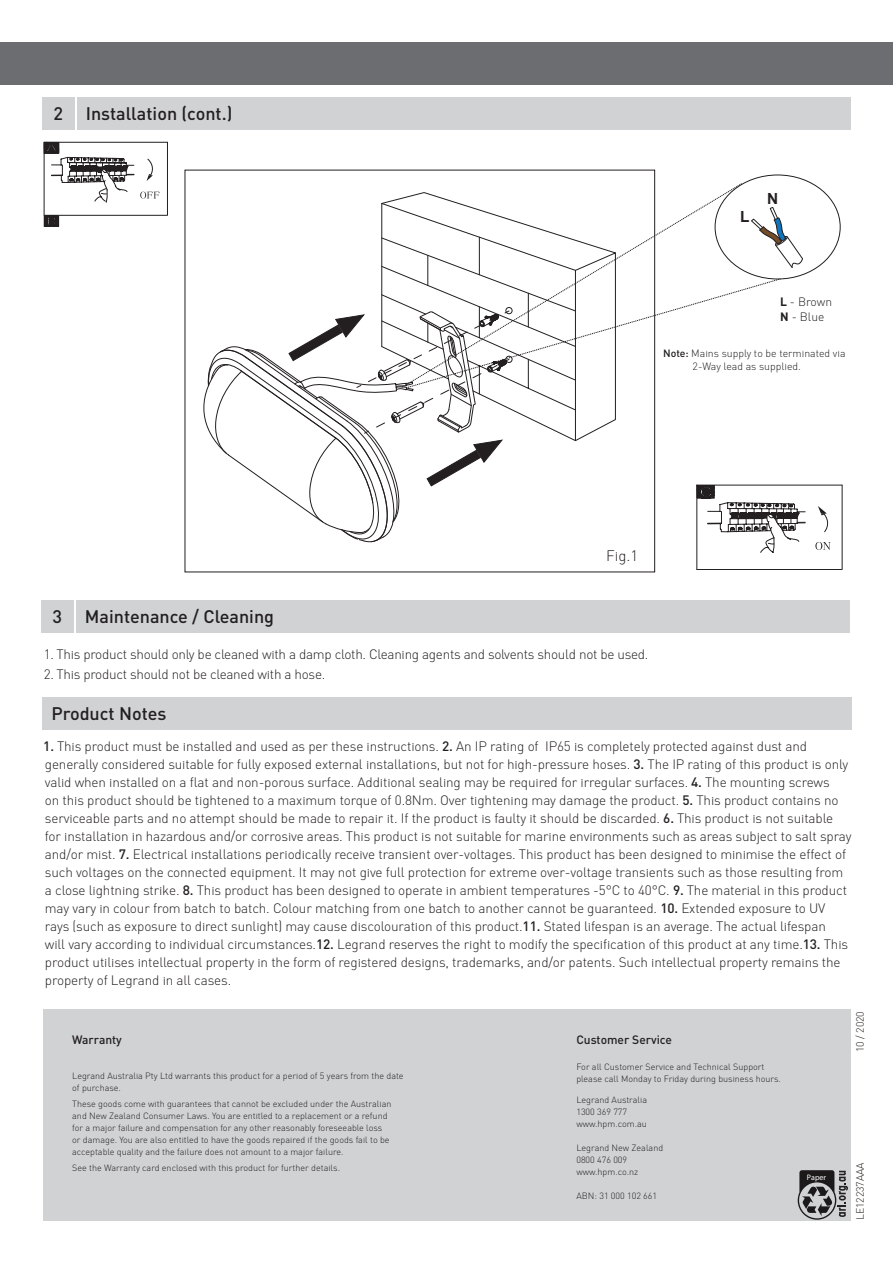
<style>
.page{position:relative;width:893px;height:1263px;background:#fff}
.page>*{position:absolute;margin:0;border:0;box-sizing:border-box;transform-origin:0 0}
.t1{font:500 18px "DIN Pro";color:#231f20}
.t2{font:700 15.3px "Arial";color:#231f20}
.t3{font:300 15px "DIN Pro";color:#231f20}
.t4{font:300 13.5px/18px "DIN Pro";letter-spacing:-.01em;color:#231f20}
.t5{font:500 12px "DIN Pro";color:#231f20}
.t6{font:300 12px/14.7px "DIN Pro";color:#231f20}
.t7{font:300 10.5px/13.2px "DIN Pro";color:#231f20}
.t8{font:300 9px/12px "DIN Pro";color:#231f20}
.t9{font:600 condensed 7.95px "ITC Avant Garde Std";color:#fff}
.s1{font-weight:700}
.s2{font-weight:500}
</style>
<div class="page">
<div style="left:0;top:43px;width:893px;height:42px;background:#6c6d70"></div>
<div style="left:43px;top:97px;width:32px;height:33px;background:#d1d2d4"></div>
<div style="left:77px;top:97px;width:773px;height:33px;background:#d1d2d4"></div>
<svg style="left:44px;top:142px;width:124px;height:85px"></svg>
<div style="left:42px;top:600px;width:32px;height:33px;background:#d1d2d4"></div>
<div style="left:76px;top:600px;width:774px;height:33px;background:#d1d2d4"></div>
<div style="left:43px;top:1009px;width:808px;height:211px;background:#d1d2d4"></div>
<div style="left:43px;top:697px;width:809px;height:32px;background:#d1d2d4"></div>
<svg style="left:798px;top:1170px;width:50px;height:50px"></svg>
<svg style="left:203px;top:192px;width:639px;height:378px"></svg>
<h1 class="t1" style="left:53px;top:102px;width:11px">2</h1>
<h1 class="t1" style="left:86px;top:102px;width:148px">Installation (cont.)</h1>
<p class="t2" style="left:740px;top:206px;width:11px">L</p>
<p class="t2" style="left:767px;top:188px;width:13px">N</p>
<p class="t6" style="left:780px;top:294px;width:53px"><span class="s1">L</span> - Brown<br><span class="s1">N</span> - Blue</p>
<p class="t7" style="left:693px;top:346px;width:154px;text-indent:-29px"><span class="s2">Note:</span> Mains supply to be terminated via<br>2-Way lead as supplied.</p>
<p class="t3" style="left:606px;top:546px;width:34px">Fig.1</p>
<h1 class="t1" style="left:53px;top:605px;width:11px">3</h1>
<h1 class="t1" style="left:85px;top:605px;width:191px">Maintenance / Cleaning</h1>
<p class="t4" style="left:44px;top:644px;width:606px">1. This product should only be cleaned with a damp cloth. Cleaning agents and solvents should not be used.</p>
<p class="t4" style="left:44px;top:665px;width:283px">2. This product should not be cleaned with a hose.</p>
<h1 class="t1" style="left:51px;top:702px;width:117px">Product Notes</h1>
<p class="t4" style="left:43px;top:737px;width:810px"><span class="s2">1.</span> This product must be installed and used as per these instructions. <span class="s2">2.</span> An IP rating of IP65 is completely protected against dust and generally considered suitable for fully exposed external installations, but not for high-pressure hoses. <span class="s2">3.</span> The IP rating of this product is only valid when installed on a flat and non-porous surface. Additional sealing may be required for irregular surfaces. <span class="s2">4.</span> The mounting screws<br>on this product should be tightened to a maximum torque of 0.8Nm. Over tightening may damage the product. <span class="s2">5.</span> This product contains no serviceable parts and no attempt should be made to repair it. If the product is faulty it should be discarded. <span class="s2">6.</span> This product is not suitable<br>for installation in hazardous and/or corrosive areas. This product is not suitable for marine environments such as areas subject to salt spray and/or mist. <span class="s2">7.</span> Electrical installations periodically receive transient over-voltages. This product has been designed to minimise the effect of such voltages on the connected equipment. It may not give full protection for extreme over-voltage transients such as those resulting from a close lightning strike. <span class="s2">8.</span> This product has been designed to operate in ambient temperatures -5°C to 40°C. <span class="s2">9.</span> The material in this product may vary in colour from batch to batch. Colour matching from one batch to another cannot be guaranteed. <span class="s2">10.</span> Extended exposure to UV rays (such as exposure to direct sunlight) may cause discolouration of this product.<span class="s2">11.</span> Stated lifespan is an average. The actual lifespan<br>will vary according to individual circumstances.<span class="s2">12.</span> Legrand reserves the right to modify the specification of this product at any time.<span class="s2">13.</span> This product utilises intellectual property in the form of registered designs, trademarks, and/or patents. Such intellectual property remains the property of Legrand in all cases.</p>
<p class="t5" style="left:72px;top:1031px;width:51px">Warranty</p>
<p class="t8" style="left:72px;top:1069px;width:333px">Legrand Australia Pty Ltd warrants this product for a period of 5 years from the date of purchase.</p>
<p class="t8" style="left:72px;top:1097px;width:321px">These goods come with guarantees that cannot be excluded under the Australian and New Zealand Consumer Laws. You are entitled to a replacement or a refund for a major failure and compensation for any other reasonably foreseeable loss or damage. You are also entitled to have the goods repaired if the goods fail to be acceptable quality and the failure does not amount to a major failure.</p>
<p class="t8" style="left:72px;top:1162px;width:269px">See the Warranty card enclosed with this product for further details.</p>
<p class="t5" style="left:576px;top:1032px;width:97px">Customer Service</p>
<p class="t8" style="left:576px;top:1061px;width:206px">For all Customer Service and Technical Support please call Monday to Friday during business hours.</p>
<p class="t8" style="left:576px;top:1093px;width:72px">Legrand Australia<br>1300 369 777 www.hpm.com.au</p>
<p class="t8" style="left:576px;top:1141px;width:88px">Legrand New Zealand<br>0800 476 009 www.hpm.co.nz</p>
<p class="t8" style="left:576px;top:1189px;width:82px">ABN: 31 000 102 661</p>
<p class="t9" style="left:807px;top:1172px;width:21px">Paper</p>
<p class="t7" style="left:853px;top:1052px;width:43px;rotate:-90deg">10 / 2020</p>
<p class="t7" style="left:853px;top:1220px;width:60px;rotate:-90deg">LE12237AAA</p>
</div>
